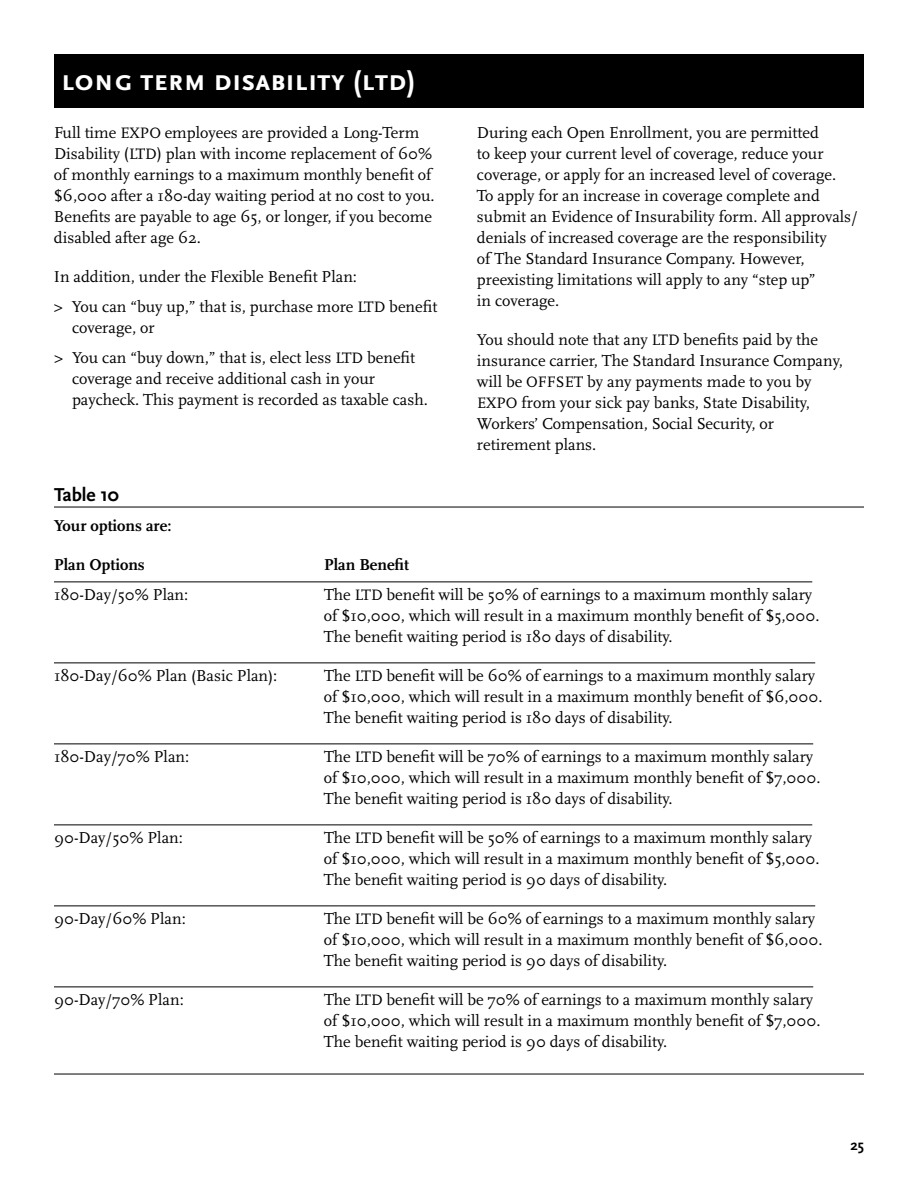
<style>
.page{position:relative;width:918px;height:1188px;background:#fff}
.page>*{position:absolute;margin:0;border:0;box-sizing:border-box;transform-origin:0 0}
.t1{font:700 30px "Scala Sans Caps";color:#fff}
.t2{font:700 19.5px "Scala Sans";color:#000}
.t3{font:16.5px/21px "Scala";color:#000}
.t4{font:700 16.5px "Scala";color:#000}
.t5{font:700 15px "Scala Sans";color:#000}
.s1{font-size:15.75px}
</style>
<div class="page">
<div style="left:54px;top:54px;width:810px;height:54px;background:#000"></div>
<hr style="left:54px;top:507px;width:810px;height:1px;background:#000">
<hr style="left:54px;top:582px;width:758px;height:1px;background:#000">
<hr style="left:54px;top:663px;width:761px;height:1px;background:#000">
<hr style="left:54px;top:744px;width:759px;height:1px;background:#000">
<hr style="left:54px;top:825px;width:758px;height:1px;background:#000">
<hr style="left:54px;top:906px;width:761px;height:1px;background:#000">
<hr style="left:54px;top:987px;width:759px;height:1px;background:#000">
<hr style="left:54px;top:1074px;width:810px;height:1px;background:#000">
<h1 class="t1" style="left:62px;top:63px;width:356px">long term disability (ltd)</h1>
<p class="t3" style="left:54px;top:123px;width:380px">Full time <span class="s1">EXPO</span> employees are provided a Long-Term Disability (<span class="s1">LTD</span>) plan with income replacement of 60% of monthly earnings to a maximum monthly benefit of $6,000 after a 180-day waiting period at no cost to you.<br>Benefits are payable to age 65, or longer, if you become disabled after age 62.</p>
<p class="t3" style="left:54px;top:262px;width:385px;line-height:30px">In addition, under the Flexible Benefit Plan:<br>&gt; You can “buy up,” that is, purchase more <span class="s1">LTD</span> benefit</p>
<p class="t3" style="left:54px;top:313px;width:363px;line-height:30px;text-indent:18px">coverage, or<br>&gt; You can “buy down,” that is, elect less <span class="s1">LTD</span> benefit</p>
<p class="t3" style="left:72px;top:369px;width:355px">coverage and receive additional cash in your paycheck. This payment is recorded as taxable cash.</p>
<p class="t3" style="left:477px;top:123px;width:382px">During each Open Enrollment, you are permitted<br>to keep your current level of coverage, reduce your coverage, or apply for an increased level of coverage.<br>To apply for an increase in coverage complete and submit an Evidence of Insurability form. All approvals/ denials of increased coverage are the responsibility<br>of The Standard Insurance Company. However, preexisting limitations will apply to any “step up”<br>in coverage.</p>
<p class="t3" style="left:477px;top:330px;width:367px">You should note that any <span class="s1">LTD</span> benefits paid by the insurance carrier, The Standard Insurance Company, will be <span class="s1">OFFSET</span> by any payments made to you by <span class="s1">EXPO</span> from your sick pay banks, State Disability, Workers’ Compensation, Social Security, or retirement plans.</p>
<p class="t2" style="left:54px;top:484px;width:67px">Table 10</p>
<p class="t4" style="left:54px;top:517px;width:119px">Your options are:</p>
<p class="t4" style="left:54px;top:556px;width:92px">Plan Options</p>
<p class="t4" style="left:324px;top:556px;width:87px">Plan Benefit</p>
<p class="t3" style="left:54px;top:585px;width:136px">180-Day/50% Plan:</p>
<p class="t3" style="left:324px;top:585px;width:495px">The <span class="s1">LTD</span> benefit will be 50% of earnings to a maximum monthly salary of $10,000, which will result in a maximum monthly benefit of $5,000.<br>The benefit waiting period is 180 days of disability.</p>
<p class="t3" style="left:54px;top:666px;width:225px">180-Day/60% Plan (Basic Plan):</p>
<p class="t3" style="left:324px;top:666px;width:498px">The <span class="s1">LTD</span> benefit will be 60% of earnings to a maximum monthly salary of $10,000, which will result in a maximum monthly benefit of $6,000.<br>The benefit waiting period is 180 days of disability.</p>
<p class="t3" style="left:54px;top:747px;width:137px">180-Day/70% Plan:</p>
<p class="t3" style="left:324px;top:747px;width:496px">The <span class="s1">LTD</span> benefit will be 70% of earnings to a maximum monthly salary of $10,000, which will result in a maximum monthly benefit of $7,000.<br>The benefit waiting period is 180 days of disability.</p>
<p class="t3" style="left:54px;top:828px;width:130px">90-Day/50% Plan:</p>
<p class="t3" style="left:324px;top:828px;width:495px">The <span class="s1">LTD</span> benefit will be 50% of earnings to a maximum monthly salary of $10,000, which will result in a maximum monthly benefit of $5,000.<br>The benefit waiting period is 90 days of disability.</p>
<p class="t3" style="left:54px;top:909px;width:133px">90-Day/60% Plan:</p>
<p class="t3" style="left:324px;top:909px;width:498px">The <span class="s1">LTD</span> benefit will be 60% of earnings to a maximum monthly salary of $10,000, which will result in a maximum monthly benefit of $6,000.<br>The benefit waiting period is 90 days of disability.</p>
<p class="t3" style="left:54px;top:990px;width:131px">90-Day/70% Plan:</p>
<p class="t3" style="left:324px;top:990px;width:496px">The <span class="s1">LTD</span> benefit will be 70% of earnings to a maximum monthly salary of $10,000, which will result in a maximum monthly benefit of $7,000.<br>The benefit waiting period is 90 days of disability.</p>
<p class="t5" style="left:850px;top:1137px;width:15px">25</p>
</div>
